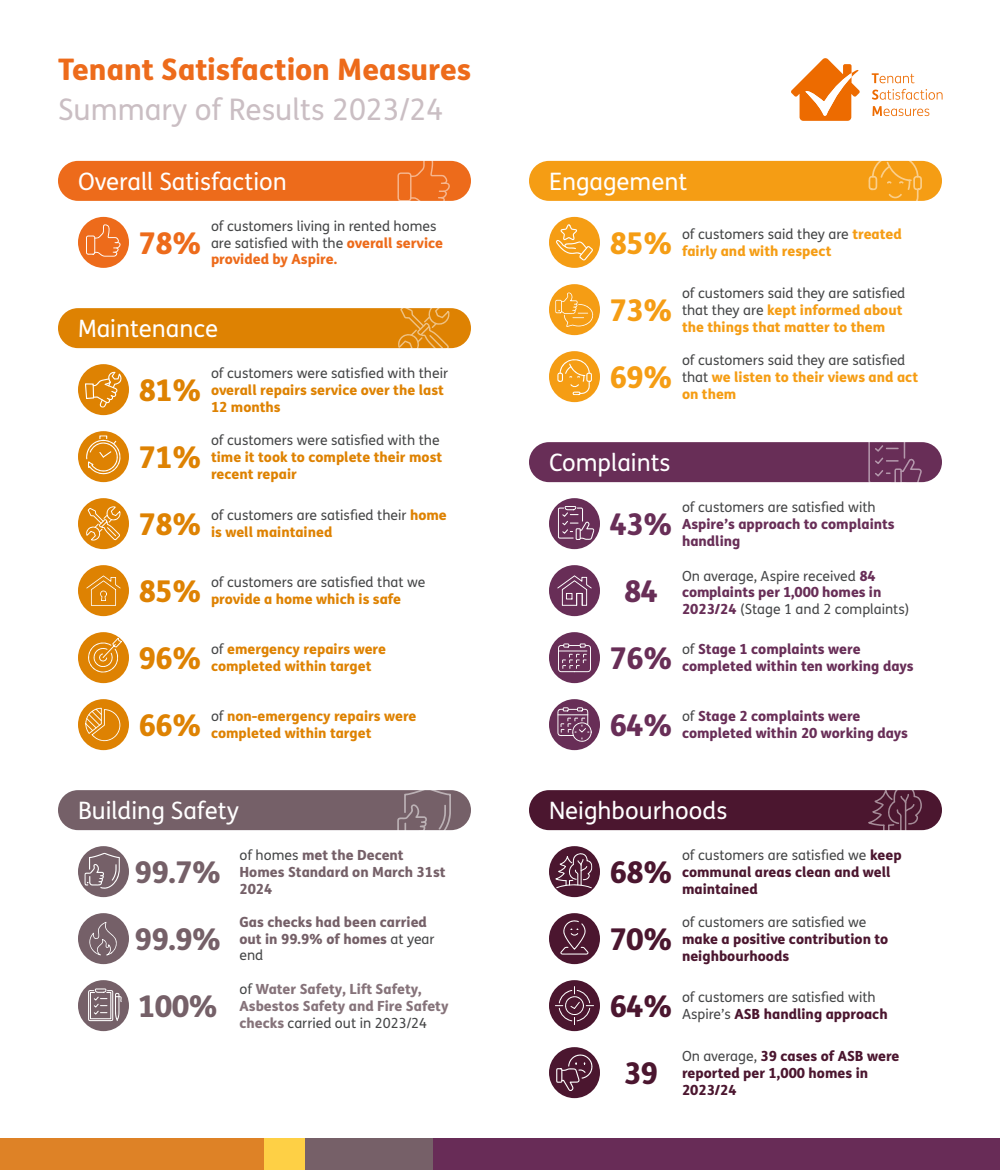
<style>
.page{position:relative;width:1000px;height:1170px;background:#fff}
.page>*{position:absolute;margin:0;border:0;box-sizing:border-box;transform-origin:0 0}
.t1{font:800 30px "FS Me";letter-spacing:-.025em;color:#de8202}
.t2{font:800 30px "FS Me";letter-spacing:-.025em;color:#756068}
.t3{font:800 30px "FS Me";letter-spacing:-.025em;color:#682e57}
.t4{font:800 30px "FS Me";letter-spacing:-.025em;color:#4b162f}
.t5{font:800 30px "FS Me";color:#f59d14}
.t6{font:800 30px "FS Me";color:#ed6b1b}
.t7{font:800 29.7px "FS Me";color:#ed6b1b}
.t8{font:29.7px "FS Me";color:#cabec3}
.t9{font:24px "FS Me";color:#fff}
.t10{font:14px/16.8px "FS Me";color:#454647}
.t11{font:800 14px/16.8px "FS Me";color:#de8202}
.t12{font:800 14px/16.8px "FS Me";color:#4b162f}
.t13{font:800 14px/16.8px "FS Me";color:#682e57}
.t14{font:800 14px/16.8px "FS Me";color:#756068}
.t15{font:800 14px/16.8px "FS Me";color:#86737a}
.t16{font:800 14px/16.8px "FS Me";color:#f59d14}
.s1{font-weight:800;color:#ed6b1b}
.s2{font-weight:400;color:#454647}
.s3{font-weight:800;color:#de8202}
.s4{font-weight:800;color:#f59d14}
.s5{font-weight:800;color:#682e57}
</style>
<div class="page">
<div style="left:58px;top:161px;width:413px;height:40px;background:#ed6b1b;border-radius:20px"></div>
<svg style="left:397px;top:161px;width:54px;height:40px"></svg>
<div style="left:78px;top:217px;width:51px;height:51px;background:#ed6b1b;border-radius:50%"></div>
<svg style="left:86px;top:224px;width:35px;height:33px"></svg>
<div style="left:58px;top:308px;width:413px;height:40px;background:#de8202;border-radius:20px"></div>
<svg style="left:398px;top:308px;width:52px;height:40px"></svg>
<div style="left:78px;top:364px;width:51px;height:51px;background:#de8202;border-radius:50%"></div>
<svg style="left:85px;top:372px;width:37px;height:36px"></svg>
<div style="left:78px;top:431px;width:51px;height:51px;background:#de8202;border-radius:50%"></div>
<svg style="left:85px;top:435px;width:37px;height:40px"></svg>
<div style="left:78px;top:498px;width:51px;height:51px;background:#de8202;border-radius:50%"></div>
<svg style="left:86px;top:506px;width:35px;height:35px"></svg>
<div style="left:78px;top:565px;width:51px;height:51px;background:#de8202;border-radius:50%"></div>
<svg style="left:86px;top:576px;width:35px;height:30px"></svg>
<div style="left:78px;top:632px;width:51px;height:51px;background:#de8202;border-radius:50%"></div>
<svg style="left:88px;top:638px;width:34px;height:35px"></svg>
<div style="left:78px;top:699px;width:51px;height:51px;background:#de8202;border-radius:50%"></div>
<svg style="left:85px;top:708px;width:36px;height:33px"></svg>
<div style="left:58px;top:790px;width:413px;height:40px;background:#756068;border-radius:20px"></div>
<svg style="left:397px;top:790px;width:54px;height:40px"></svg>
<div style="left:78px;top:846px;width:51px;height:51px;background:#756068;border-radius:50%"></div>
<svg style="left:84px;top:853px;width:36px;height:38px"></svg>
<div style="left:78px;top:913px;width:51px;height:51px;background:#756068;border-radius:50%"></div>
<svg style="left:89px;top:922px;width:28px;height:34px"></svg>
<div style="left:78px;top:980px;width:51px;height:51px;background:#756068;border-radius:50%"></div>
<svg style="left:88px;top:988px;width:34px;height:33px"></svg>
<div style="left:529px;top:161px;width:413px;height:40px;background:#f59d14;border-radius:20px"></div>
<svg style="left:868px;top:161px;width:54px;height:40px"></svg>
<div style="left:549px;top:217px;width:51px;height:51px;background:#f59d14;border-radius:50%"></div>
<svg style="left:556px;top:224px;width:37px;height:37px"></svg>
<div style="left:549px;top:284px;width:51px;height:51px;background:#f59d14;border-radius:50%"></div>
<svg style="left:555px;top:292px;width:39px;height:35px"></svg>
<div style="left:549px;top:351px;width:51px;height:51px;background:#f59d14;border-radius:50%"></div>
<svg style="left:557px;top:359px;width:35px;height:36px"></svg>
<div style="left:529px;top:442px;width:413px;height:40px;background:#682e57;border-radius:20px"></div>
<svg style="left:868px;top:442px;width:54px;height:40px"></svg>
<div style="left:549px;top:498px;width:51px;height:51px;background:#682e57;border-radius:50%"></div>
<svg style="left:558px;top:506px;width:36px;height:34px"></svg>
<div style="left:549px;top:565px;width:51px;height:51px;background:#682e57;border-radius:50%"></div>
<svg style="left:557px;top:575px;width:35px;height:31px"></svg>
<div style="left:549px;top:632px;width:51px;height:51px;background:#682e57;border-radius:50%"></div>
<svg style="left:558px;top:643px;width:33px;height:29px"></svg>
<div style="left:549px;top:699px;width:51px;height:51px;background:#682e57;border-radius:50%"></div>
<svg style="left:557px;top:707px;width:35px;height:35px"></svg>
<div style="left:529px;top:790px;width:413px;height:40px;background:#4b162f;border-radius:20px"></div>
<svg style="left:868px;top:790px;width:54px;height:40px"></svg>
<div style="left:549px;top:846px;width:51px;height:51px;background:#4b162f;border-radius:50%"></div>
<svg style="left:555px;top:852px;width:37px;height:37px"></svg>
<div style="left:549px;top:913px;width:51px;height:51px;background:#4b162f;border-radius:50%"></div>
<svg style="left:560px;top:920px;width:29px;height:35px"></svg>
<div style="left:549px;top:980px;width:51px;height:51px;background:#4b162f;border-radius:50%"></div>
<svg style="left:555px;top:986px;width:39px;height:39px"></svg>
<div style="left:549px;top:1047px;width:51px;height:51px;background:#4b162f;border-radius:50%"></div>
<svg style="left:556px;top:1054px;width:37px;height:37px"></svg>
<div style="left:0;top:1139px;width:305px;height:31px;background:#de8226"></div>
<div style="left:432px;top:1139px;width:568px;height:31px;background:#682c57"></div>
<div style="left:305px;top:1139px;width:128px;height:31px;background:#766068"></div>
<div style="left:264px;top:1139px;width:41px;height:31px;background:#fed045"></div>
<svg style="left:872px;top:73px;width:43px;height:10px"></svg>
<svg style="left:872px;top:89px;width:71px;height:11px"></svg>
<svg style="left:872px;top:106px;width:57px;height:10px"></svg>
<svg style="left:791px;top:58px;width:69px;height:63px"></svg>
<p class="t7" style="left:58px;top:51px;width:415px">Tenant Satisfaction Measures</p>
<p class="t8" style="left:58px;top:93px;width:387px">Summary of Results 2023/24</p>
<p class="t9" style="left:78px;top:168px;width:210px">Overall Satisfaction</p>
<p class="t6" style="left:138px;top:224px;width:65px">78%</p>
<p class="t10" style="left:211px;top:218px;width:234px">of customers living in rented homes are satisfied with the <span class="s1">overall service provided by Aspire.</span></p>
<p class="t9" style="left:78px;top:315px;width:142px">Maintenance</p>
<p class="t11" style="left:211px;top:365px;width:239px"><span class="s2">of customers were satisfied with their </span>overall repairs service over the last<br>12 months</p>
<p class="t1" style="left:138px;top:371px;width:65px">81%</p>
<p class="t1" style="left:138px;top:438px;width:65px">71%</p>
<p class="t11" style="left:211px;top:432px;width:233px"><span class="s2">of customers were satisfied with the </span>time it took to complete their most recent repair</p>
<p class="t1" style="left:138px;top:505px;width:65px">78%</p>
<p class="t1" style="left:138px;top:572px;width:65px">85%</p>
<p class="t1" style="left:138px;top:639px;width:65px">96%</p>
<p class="t1" style="left:138px;top:706px;width:65px">66%</p>
<p class="t10" style="left:211px;top:508px;width:237px">of customers are satisfied their <span class="s3">home</span></p>
<p class="t11" style="left:211px;top:524px;width:123px">is well maintained</p>
<p class="t10" style="left:211px;top:575px;width:216px">of customers are satisfied that we</p>
<p class="t11" style="left:211px;top:591px;width:192px">provide a home which is safe</p>
<p class="t11" style="left:211px;top:641px;width:177px"><span class="s2">of</span> emergency repairs were</p>
<p class="t11" style="left:211px;top:658px;width:162px">completed within target</p>
<p class="t11" style="left:211px;top:708px;width:207px"><span class="s2">of</span> non-emergency repairs were</p>
<p class="t11" style="left:211px;top:725px;width:162px">completed within target</p>
<p class="t9" style="left:78px;top:797px;width:162px">Building Safety</p>
<p class="t2" style="left:135px;top:853px;width:88px">99.7%</p>
<p class="t14" style="left:240px;top:847px;width:208px"><span class="s2">of homes</span> met the Decent<br>Homes Standard on March 31st<br>2024</p>
<p class="t2" style="left:135px;top:920px;width:88px">99.9%</p>
<p class="t2" style="left:138px;top:987px;width:82px">100%</p>
<p class="t14" style="left:240px;top:913px;width:197px">Gas checks had been carried out in 99.9% of homes <span class="s2">at year end</span></p>
<p class="t15" style="left:240px;top:981px;width:211px"><span class="s2">of</span> Water Safety, Lift Safety,<br>Asbestos Safety and Fire Safety checks <span class="s2">carried out in 2023/24</span></p>
<p class="t9" style="left:549px;top:168px;width:140px">Engagement</p>
<p class="t5" style="left:609px;top:224px;width:65px">85%</p>
<p class="t10" style="left:682px;top:285px;width:225px">of customers said they are satisfied that they are <span class="s4">kept informed about the things that matter to them</span></p>
<p class="t16" style="left:682px;top:226px;width:221px"><span class="s2">of customers said they are</span> treated fairly and with respect</p>
<p class="t5" style="left:609px;top:291px;width:65px">73%</p>
<p class="t5" style="left:609px;top:358px;width:65px">69%</p>
<p class="t10" style="left:682px;top:352px;width:238px">of customers said they are satisfied that <span class="s4">we listen to their views and act on them</span></p>
<p class="t9" style="left:549px;top:449px;width:123px">Complaints</p>
<p class="t3" style="left:609px;top:506px;width:65px">43%</p>
<p class="t3" style="left:624px;top:572px;width:36px">84</p>
<p class="t3" style="left:609px;top:639px;width:65px">76%</p>
<p class="t3" style="left:609px;top:706px;width:65px">64%</p>
<p class="t13" style="left:682px;top:499px;width:214px"><span class="s2">of customers are satisfied with<br></span>Aspire’s approach to complaints handling</p>
<p class="t10" style="left:682px;top:568px;width:229px">On average, Aspire received <span class="s5">84 complaints per 1,000 homes in<br>2023/24</span> (Stage 1 and 2 complaints)</p>
<p class="t13" style="left:682px;top:641px;width:180px"><span class="s2">of</span> Stage 1 complaints were</p>
<p class="t13" style="left:682px;top:658px;width:233px">completed within ten working days</p>
<p class="t13" style="left:682px;top:708px;width:180px"><span class="s2">of</span> Stage 2 complaints were</p>
<p class="t13" style="left:682px;top:725px;width:228px">completed within 20 working days</p>
<p class="t9" style="left:549px;top:797px;width:180px">Neighbourhoods</p>
<p class="t4" style="left:609px;top:853px;width:65px">68%</p>
<p class="t12" style="left:682px;top:914px;width:208px"><span class="s2">of customers are satisfied we </span>make a positive contribution to neighbourhoods</p>
<p class="t12" style="left:682px;top:847px;width:221px"><span class="s2">of customers are satisfied we</span> keep communal areas clean and well maintained</p>
<p class="t4" style="left:609px;top:920px;width:65px">70%</p>
<p class="t4" style="left:609px;top:987px;width:65px">64%</p>
<p class="t4" style="left:624px;top:1054px;width:36px">39</p>
<p class="t10" style="left:682px;top:990px;width:195px">of customers are satisfied with</p>
<p class="t12" style="left:682px;top:1006px;width:207px"><span class="s2">Aspire’s</span> ASB handling approach</p>
<p class="t12" style="left:682px;top:1048px;width:219px"><span class="s2">On average,</span> 39 cases of ASB were reported per 1,000 homes in<br>2023/24</p>
</div>
